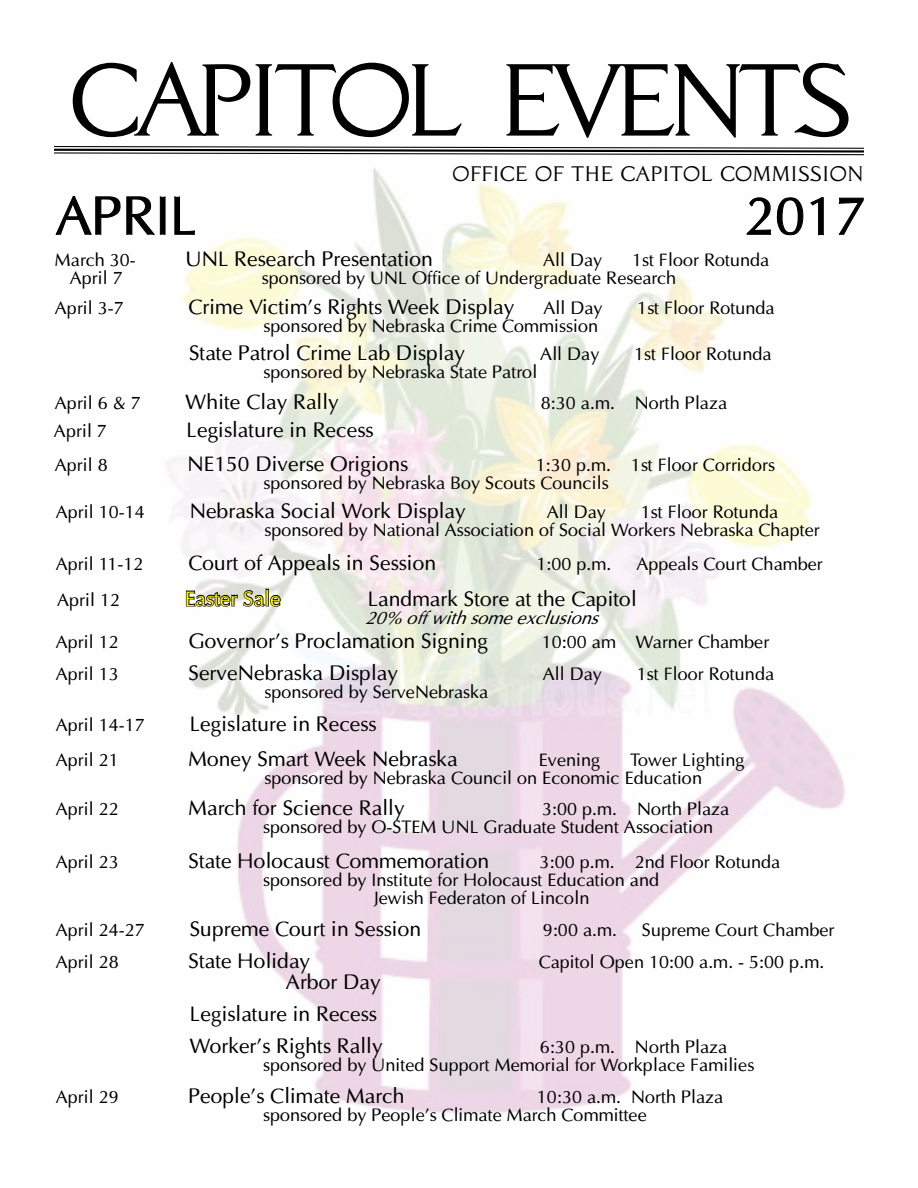
<style>
.page{position:relative;width:918px;height:1188px;background:#fff}
.page>*{position:absolute;margin:0;border:0;box-sizing:border-box;transform-origin:0 0}
.t1{font:102px "Inscription";letter-spacing:-.08em;color:#000}
.t2{font:54px "Optima";color:#000}
.t3{font:21px "Optima";color:#000}
.t4{font:21px "Inscription";color:#000}
.t5{font:21px "Optima";color:#fff200}
.t6{font:18px/18px "Optima";color:#000}
.t7{font:italic 18px "Optima";color:#000}
</style>
<div class="page">
<img style="left:167px;top:168px;width:678px;height:946px">
<svg style="left:55px;top:196px;width:111px;height:39px"></svg>
<svg style="left:174px;top:196px;width:21px;height:39px"></svg>
<svg style="left:746px;top:197px;width:25px;height:38px"></svg>
<svg style="left:777px;top:197px;width:27px;height:38px"></svg>
<svg style="left:810px;top:197px;width:14px;height:38px"></svg>
<svg style="left:839px;top:197px;width:25px;height:38px"></svg>
<svg style="left:54px;top:146px;width:810px;height:10px"></svg>
<svg style="left:185px;top:587px;width:97px;height:21px"></svg>
<h1 class="t1" style="left:67px;top:56px;width:790px">CAPITOL EVENTS</h1>
<p class="t4" style="left:452px;top:164px;width:413px">OFFICE OF THE CAPITOL COMMISSION</p>
<h2 class="t2" style="left:56px;top:183px;width:143px">APRIL</h2>
<h2 class="t2" style="left:745px;top:183px;width:122px">2017</h2>
<p class="t6" style="left:55px;top:250px;width:82px">March 30-</p>
<p class="t3" style="left:186px;top:246px;width:249px">UNL Research Presentation</p>
<p class="t6" style="left:543px;top:250px;width:61px">All Day</p>
<p class="t6" style="left:632px;top:250px;width:139px">1st Floor Rotunda</p>
<p class="t6" style="left:70px;top:268px;width:55px">April 7</p>
<p class="t6" style="left:262px;top:268px;width:416px">sponsored by UNL Office of Undergraduate Research</p>
<p class="t6" style="left:55px;top:299px;width:71px">April 3-7</p>
<p class="t3" style="left:189px;top:294px;width:327px">Crime Victim’s Rights Week Display</p>
<p class="t6" style="left:543px;top:299px;width:61px">All Day</p>
<p class="t6" style="left:637px;top:299px;width:139px">1st Floor Rotunda</p>
<p class="t6" style="left:264px;top:317px;width:336px">sponsored by Nebraska Crime Commission</p>
<p class="t3" style="left:189px;top:340px;width:277px">State Patrol Crime Lab Display</p>
<p class="t6" style="left:540px;top:345px;width:61px">All Day</p>
<p class="t6" style="left:634px;top:345px;width:139px">1st Floor Rotunda</p>
<p class="t6" style="left:264px;top:363px;width:275px">sponsored by Nebraska State Patrol</p>
<p class="t6" style="left:55px;top:393px;width:88px">April 6 &amp; 7</p>
<p class="t3" style="left:186px;top:389px;width:155px">White Clay Rally</p>
<p class="t6" style="left:541px;top:393px;width:188px">8:30 a.m. North Plaza</p>
<p class="t6" style="left:54px;top:421px;width:55px">April 7</p>
<p class="t3" style="left:187px;top:417px;width:189px">Legislature in Recess</p>
<p class="t6" style="left:55px;top:456px;width:55px">April 8</p>
<p class="t3" style="left:187px;top:451px;width:223px">NE150 Diverse Origions</p>
<p class="t6" style="left:264px;top:456px;width:513px;text-indent:272px">1:30 p.m. 1st Floor Corridors sponsored by Nebraska Boy Scouts Councils</p>
<p class="t6" style="left:56px;top:503px;width:91px">April 10-14</p>
<p class="t3" style="left:190px;top:498px;width:278px">Nebraska Social Work Display</p>
<p class="t6" style="left:547px;top:503px;width:61px">All Day</p>
<p class="t6" style="left:264px;top:503px;width:557px;text-indent:376px">1st Floor Rotunda sponsored by National Association of Social Workers Nebraska Chapter</p>
<p class="t6" style="left:56px;top:555px;width:89px">April 11-12</p>
<p class="t3" style="left:188px;top:550px;width:249px">Court of Appeals in Session</p>
<p class="t6" style="left:536px;top:555px;width:77px">1:00 p.m.</p>
<p class="t6" style="left:636px;top:555px;width:188px">Appeals Court Chamber</p>
<p class="t6" style="left:57px;top:591px;width:65px">April 12</p>
<p class="t5" style="left:185px;top:586px;width:97px">Easter Sale</p>
<p class="t3" style="left:368px;top:586px;width:271px">Landmark Store at the Capitol</p>
<p class="t7" style="left:365px;top:607px;width:242px">20% offwithsomeexclusions</p>
<p class="t6" style="left:56px;top:633px;width:65px">April 12</p>
<p class="t3" style="left:188px;top:628px;width:301px">Governor’s Proclamation Signing</p>
<p class="t6" style="left:542px;top:633px;width:229px">10:00 am Warner Chamber</p>
<p class="t6" style="left:56px;top:665px;width:65px">April 13</p>
<p class="t3" style="left:188px;top:660px;width:211px">ServeNebraska Display</p>
<p class="t6" style="left:543px;top:665px;width:61px">All Day</p>
<p class="t6" style="left:637px;top:665px;width:139px">1st Floor Rotunda</p>
<p class="t6" style="left:264px;top:683px;width:225px">sponsored by ServeNebraska</p>
<p class="t6" style="left:56px;top:716px;width:91px">April 14-17</p>
<p class="t3" style="left:190px;top:711px;width:189px">Legislature in Recess</p>
<p class="t6" style="left:56px;top:751px;width:65px">April 21</p>
<p class="t3" style="left:188px;top:746px;width:271px">Money Smart Week Nebraska</p>
<p class="t6" style="left:539px;top:751px;width:63px">Evening</p>
<p class="t6" style="left:264px;top:751px;width:482px;text-indent:366px">Tower Lighting sponsored by Nebraska Council on Economic Education</p>
<p class="t6" style="left:56px;top:800px;width:65px">April 22</p>
<p class="t3" style="left:188px;top:795px;width:218px">March for Science Rally</p>
<p class="t6" style="left:263px;top:800px;width:468px;text-indent:279px">3:00 p.m. North Plaza sponsored by O-STEM UNL Graduate Student Association</p>
<p class="t6" style="left:56px;top:852px;width:65px">April 23</p>
<p class="t3" style="left:188px;top:848px;width:302px">State Holocaust Commemoration</p>
<p class="t6" style="left:540px;top:852px;width:242px">3:00 p.m. 2nd Floor Rotunda</p>
<p class="t6" style="left:263px;top:870px;width:397px">sponsored by Institute for Holocaust Education and</p>
<p class="t6" style="left:374px;top:888px;width:217px">Jewish Federaton of Lincoln</p>
<p class="t6" style="left:56px;top:921px;width:91px">April 24-27</p>
<p class="t3" style="left:190px;top:916px;width:233px">Supreme Court in Session</p>
<p class="t6" style="left:543px;top:921px;width:76px">9:00 a.m.</p>
<p class="t6" style="left:642px;top:921px;width:194px">Supreme Court Chamber</p>
<p class="t6" style="left:56px;top:953px;width:65px">April 28</p>
<p class="t3" style="left:188px;top:948px;width:123px">State Holiday</p>
<p class="t6" style="left:539px;top:953px;width:287px">Capitol Open 10:00 a.m. - 5:00 p.m.</p>
<p class="t3" style="left:286px;top:969px;width:96px">Arbor Day</p>
<p class="t3" style="left:190px;top:1001px;width:189px">Legislature in Recess</p>
<p class="t3" style="left:190px;top:1033px;width:194px">Worker’s Rights Rally</p>
<p class="t6" style="left:263px;top:1038px;width:493px;text-indent:277px">6:30 p.m. North Plaza sponsored by United Support Memorial for Workplace Families</p>
<p class="t6" style="left:56px;top:1088px;width:65px">April 29</p>
<p class="t3" style="left:188px;top:1083px;width:218px">People’s Climate March</p>
<p class="t6" style="left:263px;top:1088px;width:462px;text-indent:274px">10:30 a.m. North Plaza sponsored by People’s Climate March Committee</p>
</div>
